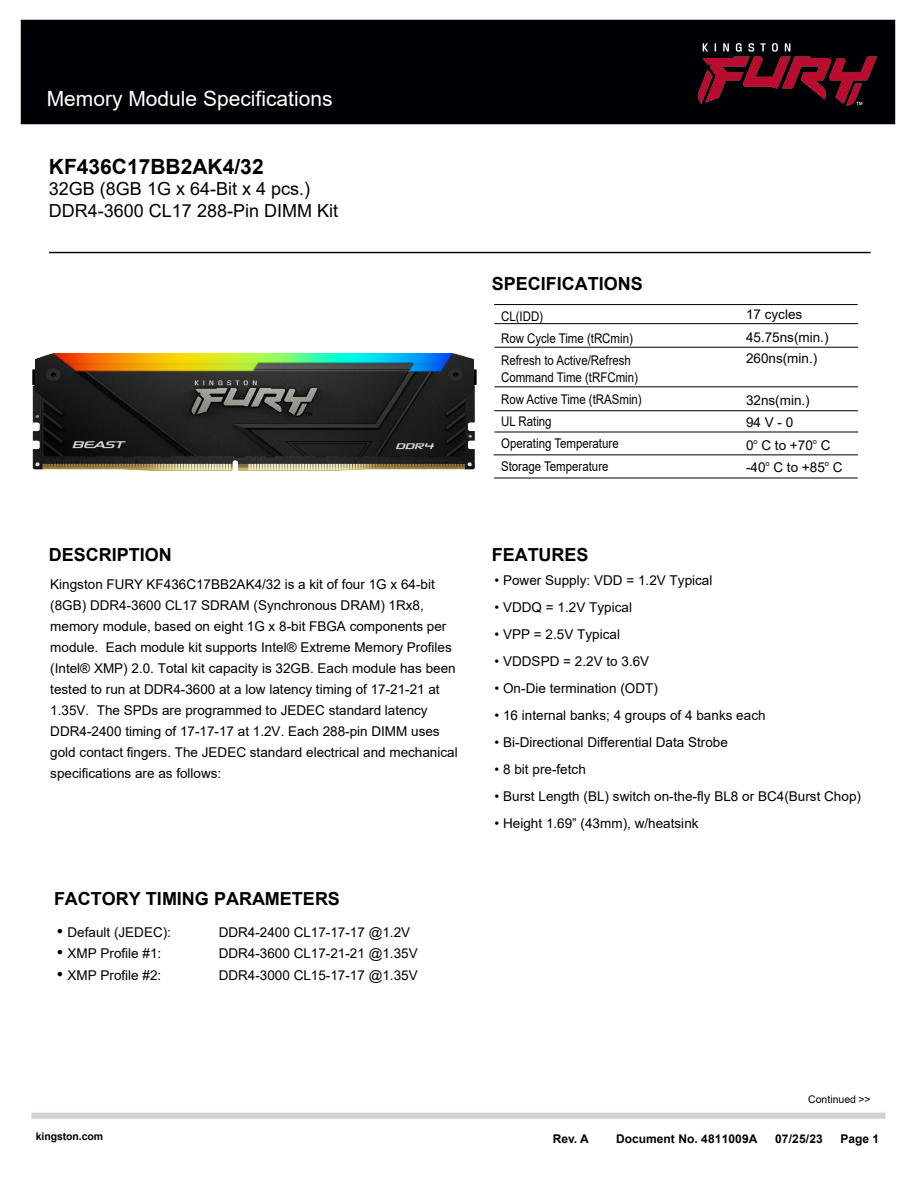
<style>
.page{position:relative;width:918px;height:1188px;background:#fff}
.page>*{position:absolute;margin:0;border:0;box-sizing:border-box;transform-origin:0 0}
.t1{font:21px "Arial";color:#fff}
.t2{font:700 21px "Arial";color:#000}
.t3{font:700 18px "Arial";color:#000}
.t4{font:18px/21.6px "Arial";color:#000}
.t5{font:13.5px/21px "Arial";color:#000}
.t6{font:13.35px/22.2px "Arial";color:#000;scale:.86 1}
.t7{font:700 12px "Arial";color:#000}
.t8{font:700 10.5px "Arial";letter-spacing:-.01em;color:#000}
.t9{font:10.5px "Arial";color:#000}
.s1{font-family:"Times New Roman";font-size:18px}
</style>
<div class="page">
<div style="left:20px;top:19px;width:876px;height:106px;background:#000104"></div>
<img style="left:698px;top:43px;width:179px;height:63px">
<hr style="left:49px;top:252px;width:822px;height:1px;background:#000">
<hr style="left:494px;top:323px;width:364px;height:1px;background:#000">
<hr style="left:494px;top:347px;width:364px;height:1px;background:#000">
<hr style="left:494px;top:386px;width:364px;height:1px;background:#000">
<hr style="left:494px;top:410px;width:364px;height:1px;background:#000">
<hr style="left:494px;top:478px;width:364px;height:1px;background:#000">
<hr style="left:494px;top:432px;width:364px;height:1px;background:#000">
<hr style="left:494px;top:455px;width:364px;height:1px;background:#000">
<hr style="left:494px;top:304px;width:364px;height:1px;background:#000">
<img style="left:33px;top:354px;width:444px;height:116px">
<h1 class="t1" style="left:47px;top:84px;width:287px">Memory Module Specifications</h1>
<h1 class="t2" style="left:49px;top:152px;width:216px">KF436C17BB2AK4/32</h1>
<h2 class="t4" style="left:49px;top:178px;width:291px">32GB (8GB 1G x 64-Bit x 4 pcs.)<br>DDR4-3600 CL17 288-Pin DIMM Kit</h2>
<h2 class="t3" style="left:49px;top:542px;width:125px">DESCRIPTION</h2>
<p class="t5" style="left:50px;top:574px;width:409px">Kingston FURY KF436C17BB2AK4/32 is a kit of four 1G x 64-bit (8GB) DDR4-3600 CL17 SDRAM (Synchronous DRAM) 1Rx8, memory module, based on eight 1G x 8-bit FBGA components per module. Each module kit supports Intel® Extreme Memory Profiles (Intel® XMP) 2.0. Total kit capacity is 32GB. Each module has been tested to run at DDR4-3600 at a low latency timing of 17-21-21 at 1.35V. The SPDs are programmed to JEDEC standard latency DDR4-2400 timing of 17-17-17 at 1.2V. Each 288-pin DIMM uses gold contact fingers. The JEDEC standard electrical and mechanical specifications are as follows:</p>
<h2 class="t3" style="left:54px;top:886px;width:288px">FACTORY TIMING PARAMETERS</h2>
<p class="t5" style="left:57px;top:921px;width:116px"><span class="s1">•</span> Default (JEDEC):</p>
<p class="t5" style="left:219px;top:921px;width:193px">DDR4-2400 CL17-17-17 @1.2V</p>
<p class="t5" style="left:57px;top:943px;width:106px"><span class="s1">•</span> XMP Profile #1:</p>
<p class="t5" style="left:219px;top:943px;width:201px">DDR4-3600 CL17-21-21 @1.35V</p>
<p class="t5" style="left:57px;top:964px;width:106px"><span class="s1">•</span> XMP Profile #2:</p>
<p class="t5" style="left:219px;top:964px;width:201px">DDR4-3000 CL15-17-17 @1.35V</p>
<h2 class="t3" style="left:492px;top:271px;width:152px">SPECIFICATIONS</h2>
<p class="t6" style="left:501px;top:305px;width:155px">CL(IDD)<br>Row Cycle Time (tRCmin)<br>Refresh to Active/Refresh</p>
<p class="t6" style="left:501px;top:366px;width:165px">Command Time (tRFCmin)<br>Row Active Time (tRASmin)<br>UL Rating<br>Operating Temperature<br>Storage Temperature</p>
<h2 class="t3" style="left:492px;top:542px;width:98px">FEATURES</h2>
<p class="t5" style="left:746px;top:303px;width:84px;line-height:22.5px">17 cycles<br>45.75ns(min.)</p>
<p class="t5" style="left:746px;top:347px;width:73px">260ns(min.)</p>
<p class="t5" style="left:746px;top:389px;width:98px;line-height:22.5px">32ns(min.)<br>94 V - 0<br>0<sup>o</sup> C to +70<sup>o</sup> C -40<sup>o</sup> C to +85<sup>o</sup> C</p>
<p class="t5" style="left:495px;top:569px;width:219px">• Power Supply: VDD = 1.2V Typical</p>
<p class="t5" style="left:495px;top:596px;width:139px">• VDDQ = 1.2V Typical</p>
<p class="t5" style="left:495px;top:623px;width:127px">• VPP = 2.5V Typical</p>
<p class="t5" style="left:495px;top:650px;width:156px">• VDDSPD = 2.2V to 3.6V</p>
<p class="t5" style="left:495px;top:677px;width:165px">• On-Die termination (ODT)</p>
<p class="t5" style="left:495px;top:704px;width:272px">• 16 internal banks; 4 groups of 4 banks each</p>
<p class="t5" style="left:495px;top:731px;width:235px">• Bi-Directional Differential Data Strobe</p>
<p class="t5" style="left:495px;top:758px;width:93px">• 8 bit pre-fetch</p>
<p class="t5" style="left:495px;top:785px;width:368px">• Burst Length (BL) switch on-the-fly BL8 or BC4(Burst Chop)</p>
<p class="t5" style="left:495px;top:812px;width:205px">• Height 1.69” (43mm), w/heatsink</p>
<p class="t9" style="left:808px;top:1092px;width:64px">Continued &gt;&gt;</p>
<p class="t8" style="left:36px;top:1129px;width:69px">kingston.com</p>
<p class="t7" style="left:553px;top:1131px;width:38px">Rev. A</p>
<p class="t7" style="left:616px;top:1131px;width:143px">Document No. 4811009A</p>
<p class="t7" style="left:775px;top:1131px;width:49px">07/25/23</p>
<p class="t7" style="left:840px;top:1131px;width:40px">Page 1</p>
</div>
